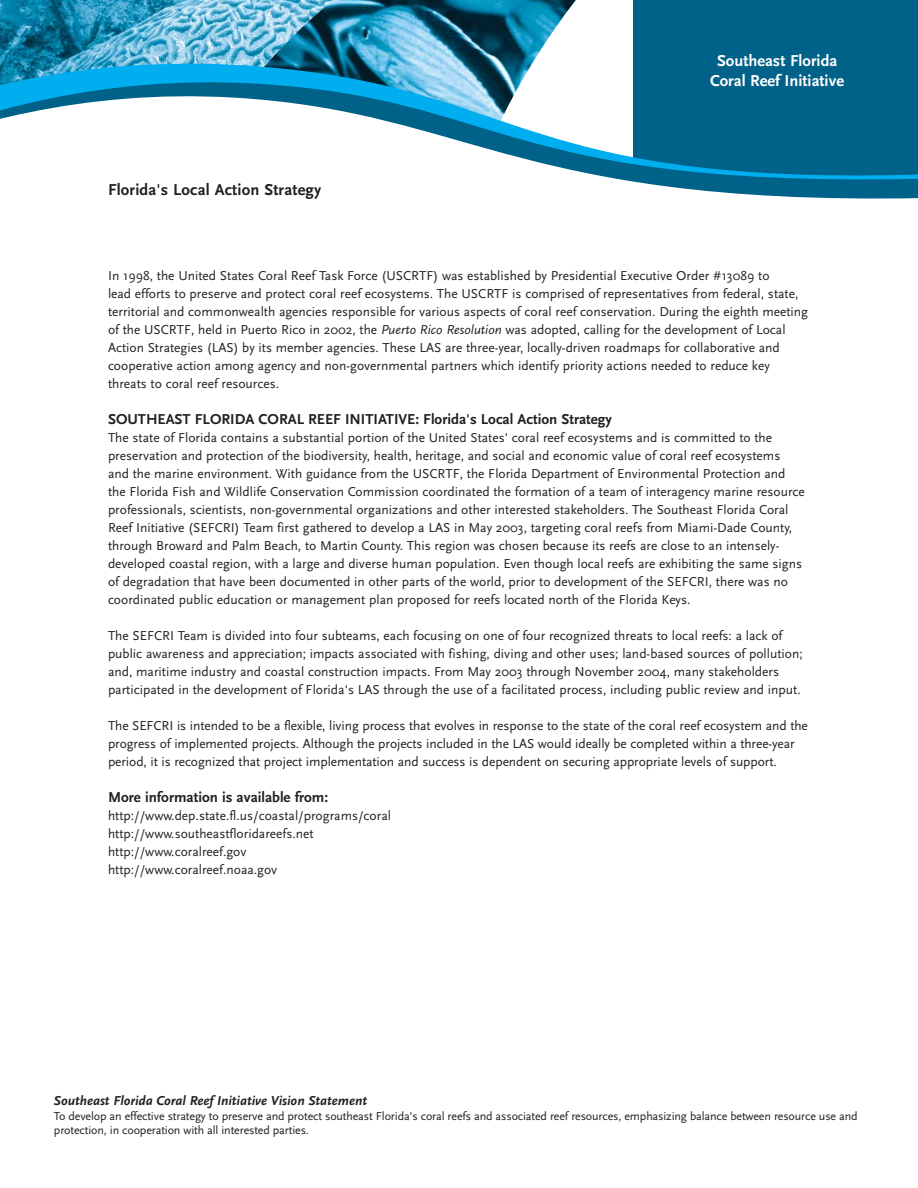
<style>
.page{position:relative;width:918px;height:1188px;background:#fff}
.page>*{position:absolute;margin:0;border:0;box-sizing:border-box;transform-origin:0 0}
.t1{font:700 16.5px/19.8px "Scala Sans";color:#fff;text-align:center}
.t2{font:700 16.5px "Scala Sans";letter-spacing:.01em;color:#231f20}
.t3{font:700 15px "Scala Sans";color:#231f20}
.t4{font:13.5px/18px "Scala Sans";color:#231f20}
.t5{font:italic 700 13.5px "Scala Sans";color:#231f20}
.t6{font:12px/14.4px "Scala Sans";letter-spacing:-.01em;color:#231f20}
.s1{font-style:italic}
</style>
<div class="page">
<img style="left:0;top:0;width:176px;height:55px">
<img style="left:176px;top:0;width:269px;height:55px">
<svg style="left:445px;top:0;width:189px;height:55px"></svg>
<div style="left:634px;top:0;width:284px;height:402px;background:#006288"></div>
<svg style="left:0;top:55px;width:634px;height:20px"></svg>
<svg style="left:0;top:75px;width:634px;height:14px"></svg>
<svg style="left:0;top:89px;width:918px;height:313px"></svg>
<p class="t2" style="left:108px;top:183px;width:215px">Florida's Local Action Strategy</p>
<p class="t1" style="left:710px;top:52px;width:135px">Southeast Florida<br>Coral Reef Initiative</p>
<p class="t4" style="left:108px;top:267px;width:702px">In 1998, the United States Coral Reef Task Force (USCRTF) was established by Presidential Executive Order #13089 to<br>lead efforts to preserve and protect coral reef ecosystems. The USCRTF is comprised of representatives from federal, state, territorial and commonwealth agencies responsible for various aspects of coral reef conservation. During the eighth meeting of the USCRTF, held in Puerto Rico in 2002, the <span class="s1">Puerto Rico Resolution</span> was adopted, calling for the development of Local Action Strategies (LAS) by its member agencies. These LAS are three-year, locally-driven roadmaps for collaborative and cooperative action among agency and non-governmental partners which identify priority actions needed to reduce key threats to coral reef resources.</p>
<p class="t3" style="left:108px;top:413px;width:506px">SOUTHEAST FLORIDA CORAL REEF INITIATIVE: Florida's Local Action Strategy</p>
<p class="t4" style="left:108px;top:429px;width:698px">The state of Florida contains a substantial portion of the United States' coral reef ecosystems and is committed to the preservation and protection of the biodiversity, health, heritage, and social and economic value of coral reef ecosystems<br>and the marine environment. With guidance from the USCRTF, the Florida Department of Environmental Protection and the Florida Fish and Wildlife Conservation Commission coordinated the formation of a team of interagency marine resource professionals, scientists, non-governmental organizations and other interested stakeholders. The Southeast Florida Coral Reef Initiative (SEFCRI) Team first gathered to develop a LAS in May 2003, targeting coral reefs from Miami-Dade County, through Broward and Palm Beach, to Martin County. This region was chosen because its reefs are close to an intensely&shy;developed coastal region, with a large and diverse human population. Even though local reefs are exhibiting the same signs of degradation that have been documented in other parts of the world, prior to development of the SEFCRI, there was no coordinated public education or management plan proposed for reefs located north of the Florida Keys.</p>
<p class="t4" style="left:108px;top:627px;width:696px">The SEFCRI Team is divided into four subteams, each focusing on one of four recognized threats to local reefs: a lack of public awareness and appreciation; impacts associated with fishing, diving and other uses; land-based sources of pollution; and, maritime industry and coastal construction impacts. From May 2003 through November 2004, many stakeholders participated in the development of Florida's LAS through the use of a facilitated process, including public review and input.</p>
<p class="t4" style="left:108px;top:717px;width:701px">The SEFCRI is intended to be a flexible, living process that evolves in response to the state of the coral reef ecosystem and the progress of implemented projects. Although the projects included in the LAS would ideally be completed within a three-year period, it is recognized that project implementation and success is dependent on securing appropriate levels of support.</p>
<p class="t3" style="left:108px;top:791px;width:222px">More information is available from:</p>
<p class="t4" style="left:108px;top:807px;width:285px">http://www.dep.state.fl.us/coastal/programs/coral http://www.southeastfloridareefs.net http://www.coralreef.gov http://www.coralreef.noaa.gov</p>
<p class="t5" style="left:54px;top:1095px;width:315px">Southeast Florida Coral Reef Initiative Vision Statement</p>
<p class="t6" style="left:54px;top:1109px;width:805px">To develop an effective strategy to preserve and protect southeast Florida's coral reefs and associated reef resources, emphasizing balance between resource use and protection, in cooperation with all interested parties.</p>
</div>
